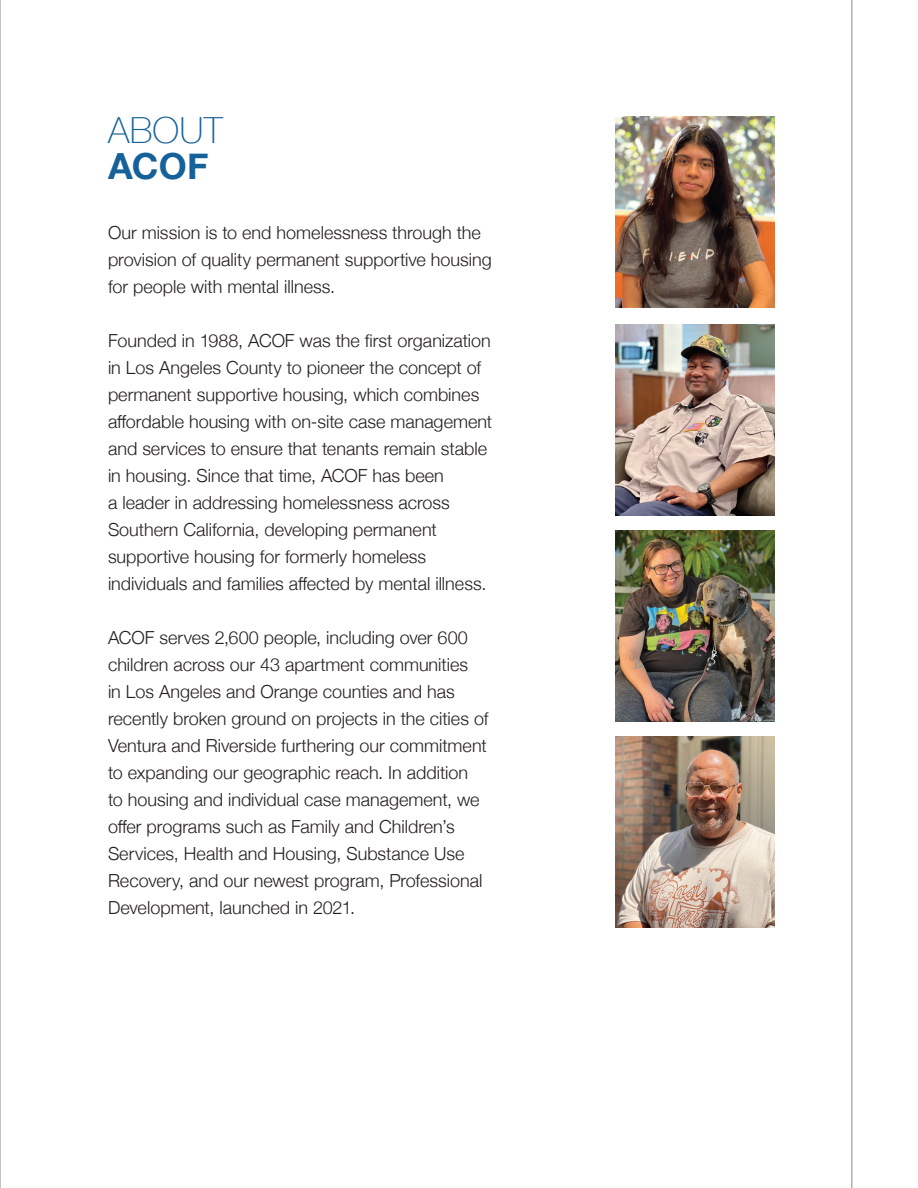
<style>
.page{position:relative;width:918px;height:1188px;background:#fff}
.page>*{position:absolute;margin:0;border:0;box-sizing:border-box;transform-origin:0 0}
.t1{font:100 36px "Helvetica Neue";letter-spacing:.01em;color:#156199}
.t2{font:700 36px "Helvetica Neue";color:#156199}
.t3{font:300 18px/27px "Helvetica Neue";color:#231f20}
</style>
<div class="page">
<img style="left:616px;top:117px;width:158px;height:191px">
<img style="left:616px;top:324px;width:158px;height:191px">
<img style="left:616px;top:530px;width:158px;height:191px">
<img style="left:616px;top:736px;width:158px;height:191px">
<hr style="left:0;top:0;width:1px;height:1188px;background:#898c8d">
<hr style="left:851px;top:0;width:1px;height:1188px;background:#898c8d">
<h1 class="t1" style="left:108px;top:103px;width:116px">ABOUT</h1>
<h1 class="t2" style="left:108px;top:138px;width:102px">ACOF</h1>
<p class="t3" style="left:108px;top:218px;width:385px">Our mission is to end homelessness through the provision of quality permanent supportive housing for people with mental illness.</p>
<p class="t3" style="left:108px;top:326px;width:386px">Founded in 1988, ACOF was the first organization in Los Angeles County to pioneer the concept of permanent supportive housing, which combines affordable housing with on-site case management and services to ensure that tenants remain stable in housing. Since that time, ACOF has been<br>a leader in addressing homelessness across Southern California, developing permanent supportive housing for formerly homeless individuals and families affected by mental illness.</p>
<p class="t3" style="left:108px;top:623px;width:382px">ACOF serves 2,600 people, including over 600 children across our 43 apartment communities<br>in Los Angeles and Orange counties and has recently broken ground on projects in the cities of Ventura and Riverside furthering our commitment to expanding our geographic reach. In addition<br>to housing and individual case management, we offer programs such as Family and Children’s Services, Health and Housing, Substance Use Recovery, and our newest program, Professional Development, launched in 2021.</p>
</div>
